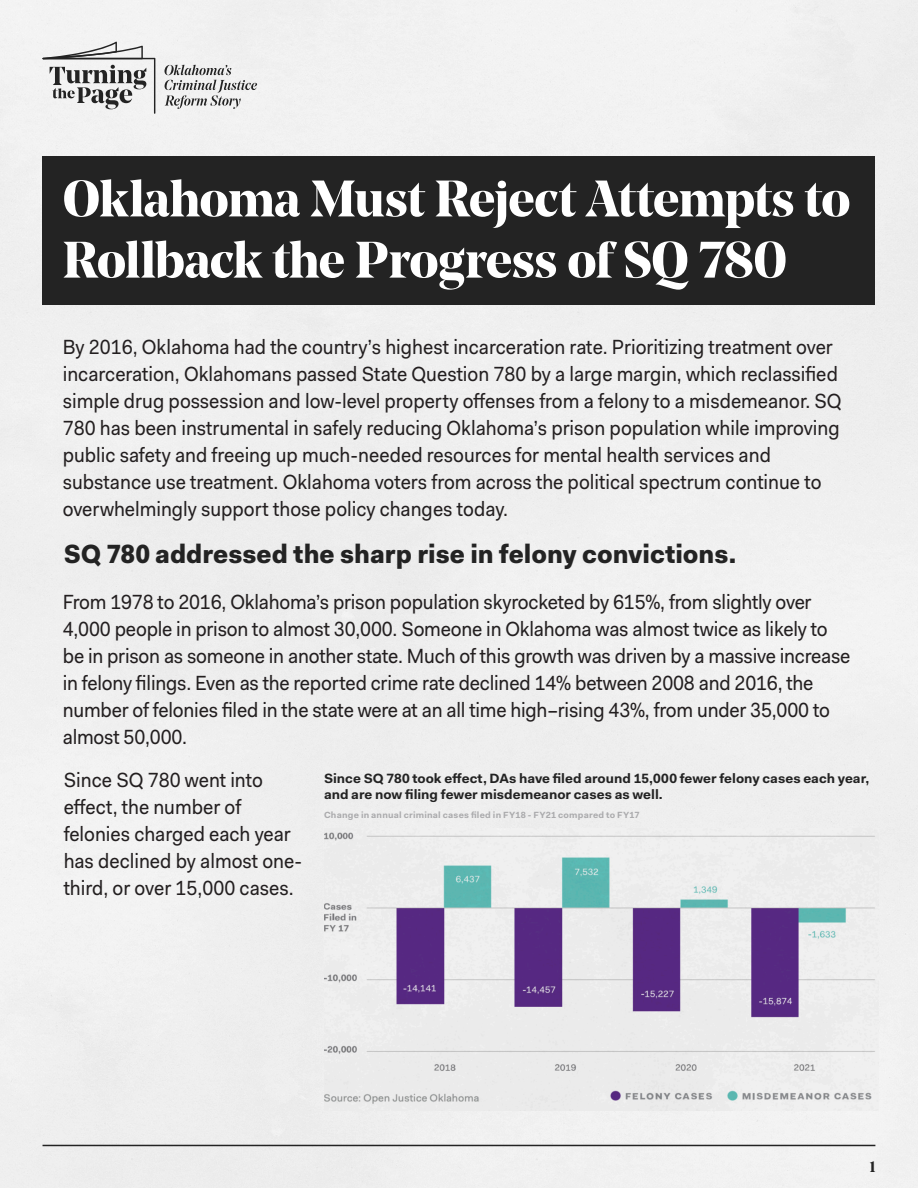
<style>
.page{position:relative;width:918px;height:1188px;background:#efefef}
.page>*{position:absolute;margin:0;border:0;box-sizing:border-box;transform-origin:0 0}
.Main_Headline{font:700 51px/61.2px "Noe Display";letter-spacing:-.015em;color:#fff}
.Paragraph_-_14_pt{font:900 26.4px "Fakt";color:#232323;scale:.94 1}
.Paragraph_-_14_pt-2{font:20.55px/27px "Fakt";color:#231f20;scale:.94 1}
.t1{font:700 15px "Noe Display";color:#232323}
._03_Quotes_-_Noe_Dis{font:700 13.5px/16.2px "Fakt";color:#232323}
._03_Quotes_-_Noe_Dis-2{font:700 9px "Fakt";letter-spacing:.025em;color:#ababad}
</style>
<div class="page">
<svg style="left:165px;top:65px;width:92px;height:44px"></svg>
<svg style="left:42px;top:42px;width:113px;height:72px"></svg>
<hr style="left:43px;top:1145px;width:832px;height:1px;background:#232323">
<div style="left:43px;top:156px;width:832px;height:149px;background:#232323"></div>
<img style="left:324px;top:828px;width:554px;height:282px">
<p class="Main_Headline" style="left:63px;top:167px;width:789px">Oklahoma Must Reject Attempts to<br>Rollback the Progress of SQ 780</p>
<p class="Paragraph_-_14_pt-2" style="left:63px;top:333px;width:830px">By 2016, Oklahoma had the country’s highest incarceration rate. Prioritizing treatment over incarceration, Oklahomans passed State Question 780 by a large margin, which reclassified simple drug possession and low-level property offenses from a felony to a misdemeanor. SQ 780 has been instrumental in safely reducing Oklahoma’s prison population while improving public safety and freeing up much-needed resources for mental health services and substance use treatment. Oklahoma voters from across the political spectrum continue to overwhelmingly support those policy changes today.</p>
<p class="Paragraph_-_14_pt" style="left:64px;top:536px;width:717px">SQ 780 addressed the sharp rise in felony convictions.</p>
<p class="Paragraph_-_14_pt-2" style="left:63px;top:588px;width:839px">From 1978 to 2016, Oklahoma’s prison population skyrocketed by 615%, from slightly over 4,000 people in prison to almost 30,000. Someone in Oklahoma was almost twice as likely to be in prison as someone in another state. Much of this growth was driven by a massive increase in felony filings. Even as the reported crime rate declined 14% between 2008 and 2016, the number of felonies filed in the state were at an all time high–rising 43%, from under 35,000 to almost 50,000.</p>
<p class="_03_Quotes_-_Noe_Dis" style="left:324px;top:770px;width:547px">Since SQ 780 took effect, DAs have filed around 15,000 fewer felony cases each year, and are now filing fewer misdemeanor cases as well.</p>
<p class="Paragraph_-_14_pt-2" style="left:64px;top:766px;width:255px">Since SQ 780 went into effect, the number of felonies charged each year has declined by almost one&shy;third, or over 15,000 cases.</p>
<p class="_03_Quotes_-_Noe_Dis-2" style="left:324px;top:809px;width:317px">Change in annual criminal cases filed in FY18 - FY21 compared to FY17</p>
<p class="t1" style="left:869px;top:1157px;width:8px">1</p>
</div>
